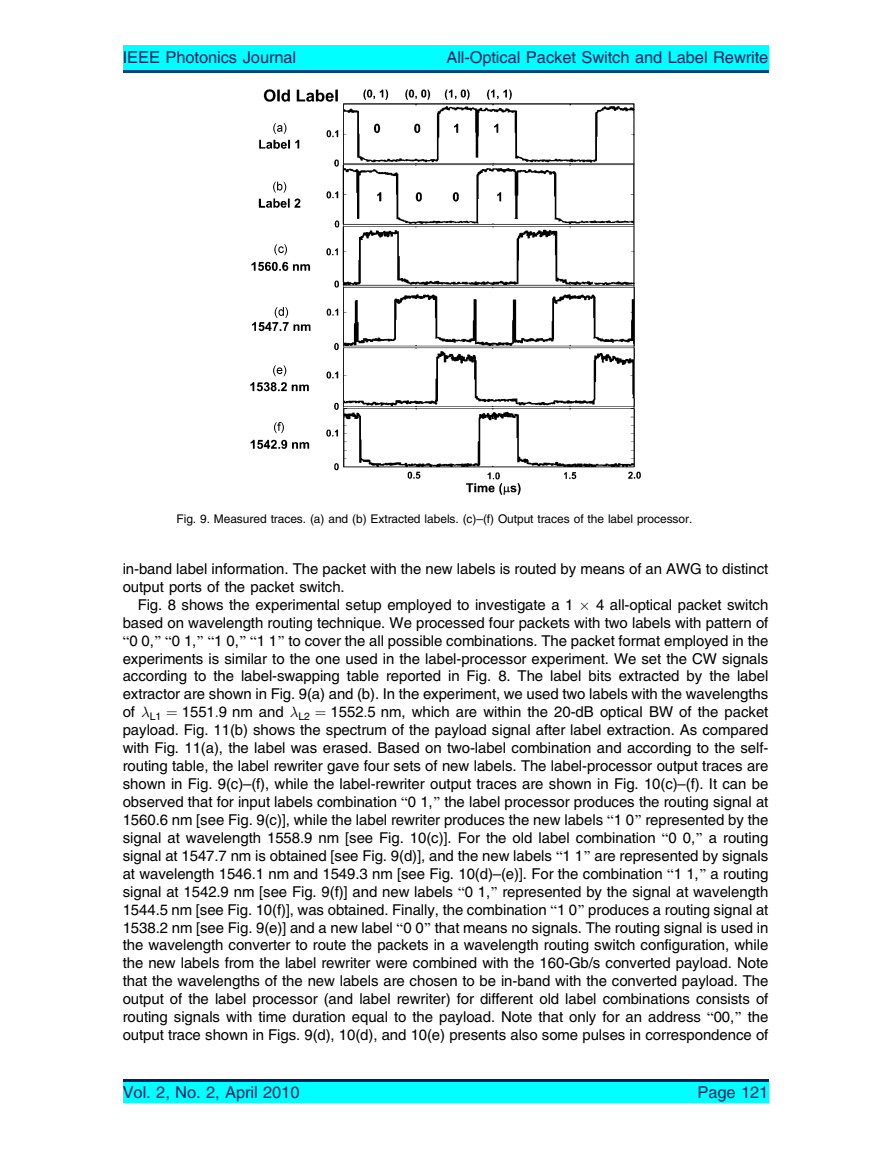
<style>
.page{position:relative;width:891px;height:1161px;background:#fff}
.page>*{position:absolute;margin:0;border:0;box-sizing:border-box;transform-origin:0 0}
.t1{font:16.5px "Adv T Tb 54 a 34 f 7";color:#012060}
.t2{font:15px/18px "Adv T Tb 54 a 34 f 7";color:#000}
.t3{font:12px "Adv T Tb 54 a 34 f 7";color:#000}
.s1{font-family:"Adv P4 C4 E74"}
.s2{font-family:"Adv P0004"}
.s3{font-family:"Adv P4 C4 E51"}
</style>
<div class="page">
<img style="left:250px;top:90px;width:391px;height:405px">
<div style="left:123px;top:45px;width:645px;height:28px;background:#0ff"></div>
<hr style="left:123px;top:70px;width:645px;height:3px;background:#004684">
<div style="left:123px;top:1079px;width:645px;height:24px;background:#0ff"></div>
<hr style="left:123px;top:1079px;width:645px;height:3px;background:#012060">
<p class="t1" style="left:123px;top:51px;width:175px">IEEE Photonics Journal</p>
<p class="t1" style="left:446px;top:51px;width:323px">All-Optical Packet Switch and Label Rewrite</p>
<p class="t3" style="left:177px;top:514px;width:517px">Fig. 9. Measured traces. (a) and (b) Extracted labels. (c)–(f) Output traces of the label processor.</p>
<p class="t2" style="left:123px;top:561px;width:647px">in-band label information. The packet with the new labels is routed by means of an AWG to distinct output ports of the packet switch.</p>
<p class="t2" style="left:123px;top:597px;width:647px;text-align:justify;text-indent:15px">Fig. 8 shows the experimental setup employed to investigate a 1 <span class="s1">-</span> 4 all-optical packet switch based on wavelength routing technique. We processed four packets with two labels with pattern of <span class="s2">B</span>0 0,<span class="s2">[ B</span>0 1,<span class="s2">[ B</span>1 0,<span class="s2">[ B</span>1 1<span class="s2">[</span> to cover the all possible combinations. The packet format employed in the experiments is similar to the one used in the label-processor experiment. We set the CW signals according to the label-swapping table reported in Fig. 8. The label bits extracted by the label extractor are shown in Fig. 9(a) and (b). In the experiment, we used two labels with the wavelengths of <span class="s3">-</span><sub>L1</sub> <span class="s1">¼</span> 1551<span class="s3">:</span>9 nm and <span class="s3">-</span><sub>L2</sub> <span class="s1">¼</span> 1552<span class="s3">:</span>5 nm, which are within the 20-dB optical BW of the packet payload. Fig. 11(b) shows the spectrum of the payload signal after label extraction. As compared with Fig. 11(a), the label was erased. Based on two-label combination and according to the self&shy;routing table, the label rewriter gave four sets of new labels. The label-processor output traces are shown in Fig. 9(c)–(f), while the label-rewriter output traces are shown in Fig. 10(c)–(f). It can be observed that for input labels combination <span class="s2">B</span>0 1,<span class="s2">[</span> the label processor produces the routing signal at 1560.6 nm [see Fig. 9(c)], while the label rewriter produces the new labels <span class="s2">B</span>1 0<span class="s2">[</span> represented by the signal at wavelength 1558.9 nm [see Fig. 10(c)]. For the old label combination <span class="s2">B</span>0 0,<span class="s2">[</span> a routing signal at 1547.7 nm is obtained [see Fig. 9(d)], and the new labels <span class="s2">B</span>1 1<span class="s2">[</span> are represented by signals at wavelength 1546.1 nm and 1549.3 nm [see Fig. 10(d)–(e)]. For the combination <span class="s2">B</span>1 1,<span class="s2">[</span> a routing signal at 1542.9 nm [see Fig. 9(f)] and new labels <span class="s2">B</span>0 1,<span class="s2">[</span> represented by the signal at wavelength 1544.5 nm [see Fig. 10(f)], was obtained. Finally, the combination <span class="s2">B</span>1 0<span class="s2">[</span> produces a routing signal at 1538.2 nm [see Fig. 9(e)] and a new label <span class="s2">B</span>0 0<span class="s2">[</span> that means no signals. The routing signal is used in the wavelength converter to route the packets in a wavelength routing switch configuration, while the new labels from the label rewriter were combined with the 160-Gb/s converted payload. Note that the wavelengths of the new labels are chosen to be in-band with the converted payload. The output of the label processor (and label rewriter) for different old label combinations consists of routing signals with time duration equal to the payload. Note that only for an address <span class="s2">B</span>00,<span class="s2">[</span> the output trace shown in Figs. 9(d), 10(d), and 10(e) presents also some pulses in correspondence of</p>
<p class="t1" style="left:123px;top:1087px;width:178px">Vol. 2, No. 2, April 2010</p>
<p class="t1" style="left:697px;top:1087px;width:72px">Page 121</p>
</div>
